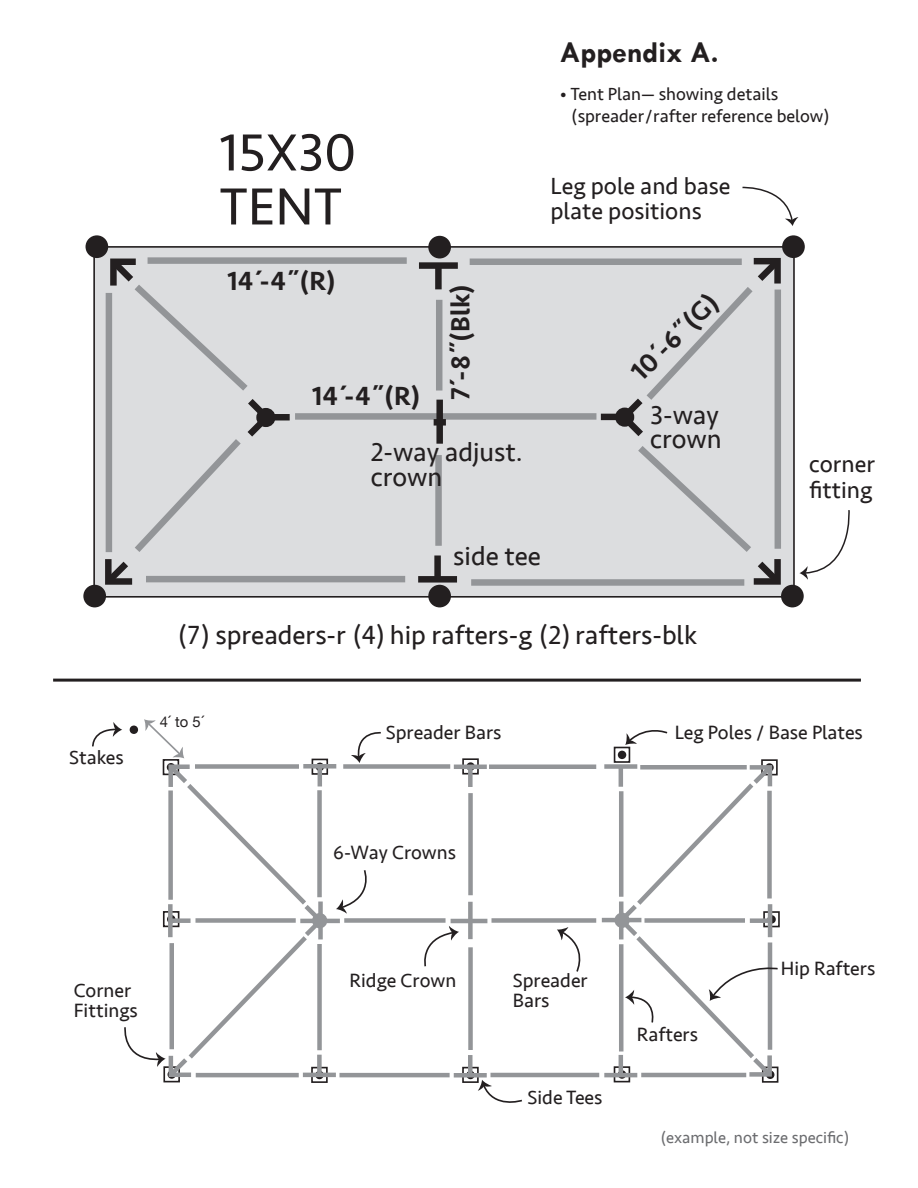
<style>
.page{position:relative;width:918px;height:1188px;background:#fff}
.page>*{position:absolute;margin:0;border:0;box-sizing:border-box;transform-origin:0 0}
.t1{font:54px/54px "Seravek";color:#231f20}
.t2{font:700 30px "Tw Cen";color:#231f20}
.t3{font:27px/24.3px "Seravek";color:#231f20}
.t4{font:500 27px "Seravek";color:#231f20}
.t5{font:24px/25.5px "Seravek";color:#231f20}
.t6{font:19.8px/19.8px "Seravek";color:#231f20}
.t7{font:18px/22.5px "Seravek";color:#231f20}
.t8{font:16.5px "Seravek";color:#6c6d70}
.t9{font:14.85px "Helvetica Neue";color:#231f20}
</style>
<div class="page">
<hr style="left:53px;top:679px;width:808px;height:3px;background:#231f20">
<div style="left:312px;top:759px;width:16px;height:16px;border:2px solid #231f20"></div>
<div style="left:462px;top:758px;width:17px;height:17px;border:2px solid #231f20"></div>
<div style="left:466px;top:762px;width:9px;height:9px;border:2px solid #231f20;border-radius:50%"></div>
<div style="left:614px;top:747px;width:16px;height:16px;border:2px solid #231f20"></div>
<div style="left:619px;top:751px;width:6px;height:7px;background:#231f20;border-radius:50%"></div>
<div style="left:618px;top:751px;width:8px;height:8px;border:2px solid #231f20;border-radius:50%"></div>
<div style="left:761px;top:759px;width:17px;height:16px;border:2px solid #231f20"></div>
<div style="left:763px;top:911px;width:17px;height:16px;border:2px solid #231f20"></div>
<div style="left:614px;top:1066px;width:16px;height:16px;border:2px solid #231f20"></div>
<div style="left:462px;top:1067px;width:17px;height:16px;border:2px solid #231f20"></div>
<div style="left:466px;top:1071px;width:9px;height:8px;border:2px solid #231f20;border-radius:50%"></div>
<div style="left:311px;top:1067px;width:17px;height:16px;border:2px solid #231f20"></div>
<div style="left:163px;top:1066px;width:17px;height:16px;border:2px solid #231f20"></div>
<div style="left:762px;top:1067px;width:16px;height:16px;border:2px solid #231f20"></div>
<div style="left:343px;top:764px;width:107px;height:5px;background:#939598"></div>
<hr style="left:489px;top:765px;width:107px;height:4px;background:#939598">
<hr style="left:339px;top:1073px;width:111px;height:4px;background:#939598">
<hr style="left:490px;top:1073px;width:109px;height:4px;background:#939598">
<div style="left:468px;top:793px;width:5px;height:102px;background:#939598"></div>
<div style="left:468px;top:947px;width:5px;height:103px;background:#939598"></div>
<div style="left:344px;top:918px;width:102px;height:5px;background:#939598"></div>
<div style="left:492px;top:918px;width:104px;height:5px;background:#939598"></div>
<div style="left:303px;top:764px;width:33px;height:5px;background:#939598"></div>
<hr style="left:454px;top:765px;width:33px;height:4px;background:#939598">
<div style="left:468px;top:768px;width:5px;height:19px;background:#939598"></div>
<div style="left:604px;top:764px;width:33px;height:5px;background:#939598"></div>
<hr style="left:303px;top:1073px;width:33px;height:4px;background:#939598">
<div style="left:454px;top:1073px;width:33px;height:5px;background:#939598"></div>
<div style="left:468px;top:1055px;width:5px;height:19px;background:#939598"></div>
<hr style="left:604px;top:1073px;width:33px;height:4px;background:#939598">
<hr style="left:300px;top:919px;width:40px;height:4px;background:#939598">
<hr style="left:602px;top:918px;width:39px;height:4px;background:#939598">
<div style="left:614px;top:913px;width:16px;height:15px;border:4px solid #939598;border-radius:50%"></div>
<hr style="left:451px;top:919px;width:36px;height:4px;background:#939598">
<div style="left:468px;top:902px;width:5px;height:37px;background:#939598"></div>
<div style="left:93px;top:246px;width:702px;height:352px;background:#dcdddf;border:2px solid #231f20"></div>
<div style="left:295px;top:413px;width:301px;height:7px;background:#939598"></div>
<div style="left:86px;top:235px;width:22px;height:23px;background:#231f20;border-radius:50%"></div>
<div style="left:782px;top:235px;width:23px;height:23px;background:#231f20;border-radius:50%"></div>
<div style="left:83px;top:585px;width:23px;height:22px;background:#231f20;border-radius:50%"></div>
<div style="left:781px;top:585px;width:23px;height:22px;background:#231f20;border-radius:50%"></div>
<div style="left:428px;top:585px;width:23px;height:22px;background:#231f20;border-radius:50%"></div>
<div style="left:428px;top:236px;width:23px;height:22px;background:#231f20;border-radius:50%"></div>
<div style="left:419px;top:262px;width:39px;height:7px;background:#231f20"></div>
<div style="left:435px;top:267px;width:7px;height:22px;background:#231f20"></div>
<div style="left:418px;top:576px;width:39px;height:7px;background:#231f20"></div>
<div style="left:434px;top:555px;width:7px;height:23px;background:#231f20"></div>
<div style="left:601px;top:414px;width:30px;height:6px;background:#231f20"></div>
<div style="left:259px;top:414px;width:31px;height:6px;background:#231f20"></div>
<div style="left:434px;top:419px;width:12px;height:7px;background:#231f20"></div>
<div style="left:436px;top:400px;width:7px;height:44px;background:#231f20"></div>
<svg style="left:615px;top:257px;width:170px;height:331px"></svg>
<svg style="left:101px;top:255px;width:175px;height:333px"></svg>
<div style="left:436px;top:300px;width:6px;height:91px;background:#939598"></div>
<div style="left:435px;top:455px;width:7px;height:91px;background:#939598"></div>
<div style="left:148px;top:257px;width:259px;height:7px;background:#939598"></div>
<div style="left:146px;top:576px;width:259px;height:6px;background:#939598"></div>
<div style="left:470px;top:259px;width:272px;height:6px;background:#939598"></div>
<div style="left:471px;top:579px;width:273px;height:7px;background:#939598"></div>
<div style="left:775px;top:290px;width:6px;height:259px;background:#939598"></div>
<div style="left:106px;top:293px;width:6px;height:259px;background:#939598"></div>
<svg style="left:742px;top:186px;width:56px;height:40px"></svg>
<svg style="left:799px;top:510px;width:51px;height:70px"></svg>
<svg style="left:351px;top:731px;width:30px;height:32px"></svg>
<svg style="left:625px;top:730px;width:43px;height:15px"></svg>
<svg style="left:615px;top:763px;width:164px;height:316px"></svg>
<svg style="left:92px;top:719px;width:235px;height:360px"></svg>
<svg style="left:424px;top:926px;width:35px;height:41px"></svg>
<svg style="left:557px;top:927px;width:24px;height:45px"></svg>
<svg style="left:336px;top:870px;width:31px;height:44px"></svg>
<svg style="left:478px;top:1080px;width:44px;height:23px"></svg>
<p class="t6" style="left:69px;top:747px;width:56px">Stakes</p>
<h1 class="t1" style="left:219px;top:125px;width:138px">15X30<br>TENT</h1>
<h2 class="t2" style="left:560px;top:35px;width:160px">Appendix A.</h2>
<p class="t7" style="left:572px;top:83px;width:259px;text-indent:-12px">• Tent Plan— showing details (spreader/rafter reference below)</p>
<p class="t5" style="left:551px;top:173px;width:181px">Leg pole and base plate positions</p>
<h3 class="t4" style="left:227px;top:264px;width:110px">14´-4˝(R)</h3>
<h3 class="t4" style="left:444px;top:400px;width:118px;rotate:-90deg">7´-8˝(Blk)</h3>
<h3 class="t4" style="left:624px;top:364px;width:113px;rotate:-45deg">10´-6˝(G)</h3>
<h3 class="t4" style="left:312px;top:379px;width:110px">14´-4˝(R)</h3>
<h3 class="t3" style="left:650px;top:403px;width:73px">3-way crown</h3>
<h3 class="t3" style="left:371px;top:440px;width:154px">2-way adjust. crown</h3>
<h3 class="t3" style="left:453px;top:544px;width:89px">side tee</h3>
<h3 class="t3" style="left:178px;top:623px;width:521px">(7) spreaders-r (4) hip rafters-g (2) rafters-blk</h3>
<p class="t5" style="left:809px;top:452px;width:67px">corner fitting</p>
<p class="t9" style="left:160px;top:711px;width:46px">4´ to 5´</p>
<p class="t6" style="left:386px;top:722px;width:117px">Spreader Bars</p>
<p class="t6" style="left:333px;top:843px;width:124px">6-Way Crowns</p>
<p class="t6" style="left:675px;top:722px;width:190px">Leg Poles / Base Plates</p>
<p class="t6" style="left:74px;top:981px;width:66px">Corner<br>Fittings</p>
<p class="t6" style="left:350px;top:970px;width:108px">Ridge Crown</p>
<p class="t6" style="left:513px;top:970px;width:76px">Spreader<br>Bars</p>
<p class="t6" style="left:528px;top:1087px;width:76px">Side Tees</p>
<p class="t6" style="left:637px;top:1025px;width:63px">Rafters</p>
<p class="t6" style="left:781px;top:959px;width:96px">Hip Rafters</p>
<p class="t8" style="left:661px;top:1125px;width:190px">(example, not size specific)</p>
</div>
